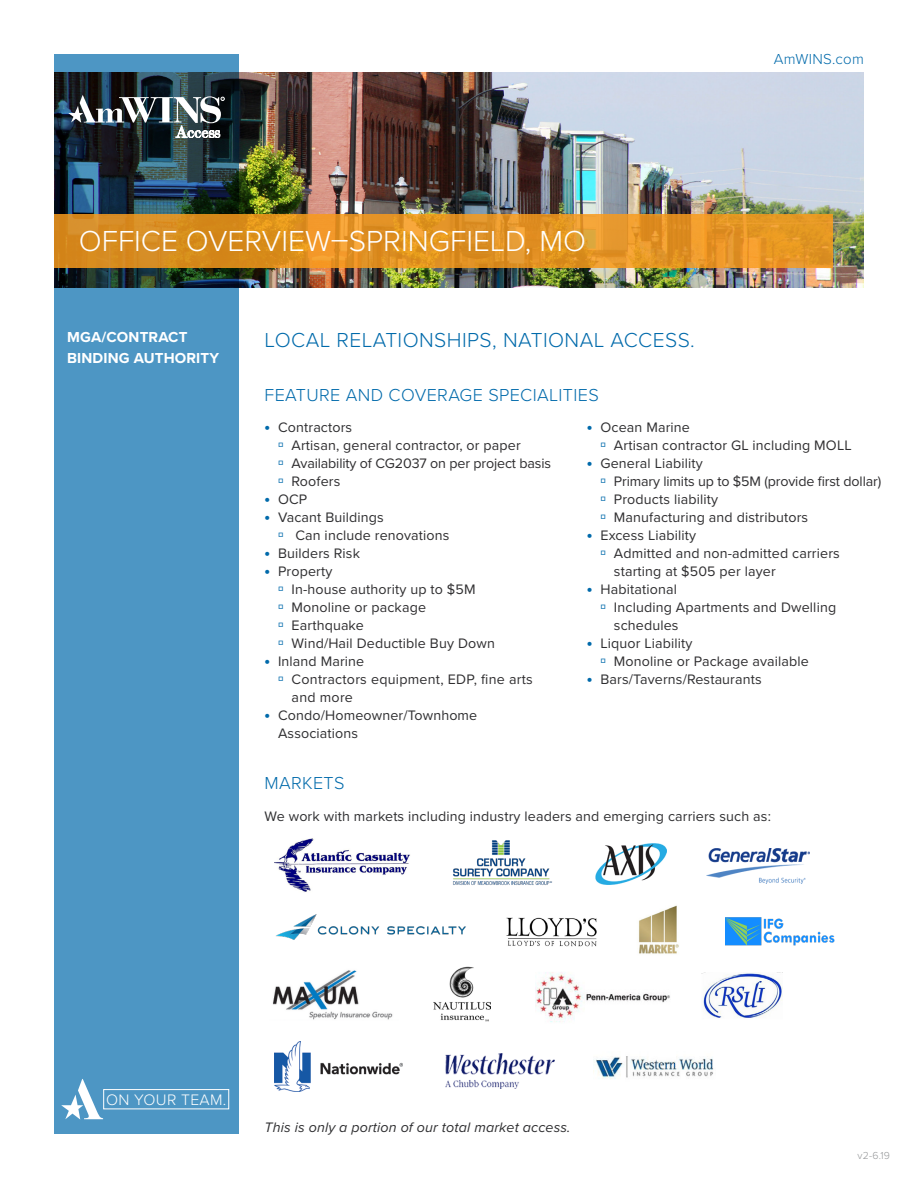
<style>
.page{position:relative;width:918px;height:1188px;background:#fff}
.page>*{position:absolute;margin:0;border:0;box-sizing:border-box;transform-origin:0 0}
.Specialty_Practice{font:300 30px "Proxima Nova";color:#fff}
.Specialty_Practice-2{font:300 21px "Proxima Nova";letter-spacing:.02em;color:#006aab}
.Specialty_Practice-3{font:300 18px "Proxima Nova";letter-spacing:.02em;color:#006aab}
.Specialty_Practice-4{font:300 15.75px "Proxima Nova";letter-spacing:.02em;color:#fff}
.Specialty_Practice-5{font:700 15px/21px "Proxima Nova";letter-spacing:.01em;color:#fff}
.Specialty_Practice-6{font:300 15px "Proxima Nova";letter-spacing:.02em;color:#006aab}
.t1{font:14.25px/18px "Proxima Nova";letter-spacing:.01em;color:#2f2e30}
.Specialty_Practice-7{font:14.25px/18px "Proxima Nova";letter-spacing:.01em;color:#2f2f31}
.t2{font:14.25px "Proxima Nova";letter-spacing:-.01em;color:#2f2e30}
.Specialty_Practice-8{font:italic 14.25px "Proxima Nova";letter-spacing:.01em;color:#2f2f31}
.Specialty_Practice-9{font:300 10.5px "Proxima Nova";color:#949698}
.s1{font-family:"Museo Sans 300";color:#006aab}
.s2{color:#006aab}
</style>
<div class="page">
<img style="left:239px;top:73px;width:625px;height:214px">
<svg style="left:54px;top:54px;width:185px;height:1080px;background:#4689b2"></svg>
<img style="left:68px;top:95px;width:156px;height:43px">
<div style="left:103px;top:1089px;width:126px;height:20px;border:1px solid #fff"></div>
<svg style="left:61px;top:1079px;width:42px;height:41px"></svg>
<svg style="left:54px;top:214px;width:779px;height:53px;background:#e09223"></svg>
<img style="left:274px;top:838px;width:136px;height:54px">
<img style="left:453px;top:840px;width:99px;height:45px">
<img style="left:276px;top:914px;width:190px;height:26px">
<img style="left:506px;top:917px;width:91px;height:30px">
<img style="left:639px;top:905px;width:40px;height:49px">
<img style="left:434px;top:966px;width:57px;height:56px">
<img style="left:535px;top:972px;width:135px;height:50px">
<img style="left:702px;top:972px;width:81px;height:46px">
<img style="left:274px;top:1041px;width:128px;height:50px">
<img style="left:445px;top:1054px;width:109px;height:34px">
<img style="left:593px;top:1056px;width:121px;height:23px">
<img style="left:272px;top:970px;width:121px;height:50px">
<img style="left:596px;top:844px;width:70px;height:40px">
<img style="left:725px;top:917px;width:109px;height:28px">
<img style="left:706px;top:848px;width:103px;height:35px">
<p class="Specialty_Practice" style="left:79px;top:219px;width:509px">OFFICE OVERVIEW–SPRINGFIELD, MO</p>
<p class="Specialty_Practice-6" style="left:774px;top:48px;width:92px">AmWINS.com</p>
<p class="Specialty_Practice-5" style="left:67px;top:326px;width:153px">MGA/CONTRACT<br>BINDING AUTHORITY</p>
<p class="Specialty_Practice-2" style="left:265px;top:324px;width:432px">LOCAL RELATIONSHIPS, NATIONAL ACCESS.</p>
<p class="Specialty_Practice-3" style="left:265px;top:381px;width:336px">FEATURE AND COVERAGE SPECIALITIES</p>
<p class="Specialty_Practice-7" style="left:265px;top:418px;width:89px"><span class="s1">•</span> Contractors</p>
<p class="t1" style="left:278px;top:436px;width:244px"><span class="s2">→</span> Artisan, general contractor, or paper</p>
<p class="t2" style="left:278px;top:453px;width:274px"><span class="s2">→</span> Availability of CG2037 on per project basis</p>
<p class="t1" style="left:278px;top:472px;width:64px"><span class="s2">→</span> Roofers</p>
<p class="Specialty_Practice-7" style="left:265px;top:490px;width:44px"><span class="s1">•</span> OCP</p>
<p class="Specialty_Practice-7" style="left:265px;top:508px;width:121px"><span class="s1">•</span> Vacant Buildings</p>
<p class="t1" style="left:278px;top:526px;width:173px"><span class="s2">→</span> Can include renovations</p>
<p class="Specialty_Practice-7" style="left:265px;top:544px;width:97px"><span class="s1">•</span> Builders Risk</p>
<p class="Specialty_Practice-7" style="left:265px;top:562px;width:69px"><span class="s1">•</span> Property</p>
<p class="t1" style="left:278px;top:580px;width:199px"><span class="s2">→</span> In-house authority up to $5M</p>
<p class="t1" style="left:278px;top:598px;width:150px"><span class="s2">→</span> Monoline or package</p>
<p class="t1" style="left:278px;top:616px;width:87px"><span class="s2">→</span> Earthquake</p>
<p class="t1" style="left:278px;top:634px;width:218px"><span class="s2">→</span> Wind/Hail Deductible Buy Down</p>
<p class="Specialty_Practice-7" style="left:265px;top:652px;width:101px"><span class="s1">•</span> Inland Marine</p>
<p class="t1" style="left:292px;top:670px;width:243px;text-indent:-14px"><span class="s2">→</span> Contractors equipment, EDP, fine arts and more</p>
<p class="Specialty_Practice-7" style="left:278px;top:706px;width:201px;text-indent:-14px"><span class="s1">•</span> Condo/Homeowner/Townhome<br>Associations</p>
<p class="Specialty_Practice-7" style="left:587px;top:418px;width:104px"><span class="s1">•</span> Ocean Marine</p>
<p class="t1" style="left:600px;top:436px;width:253px"><span class="s2">→</span> Artisan contractor GL including MOLL</p>
<p class="Specialty_Practice-7" style="left:587px;top:454px;width:117px"><span class="s1">•</span> General Liability</p>
<p class="t2" style="left:600px;top:471px;width:282px"><span class="s2">→</span> Primary limits up to $5M (provide first dollar)</p>
<p class="t1" style="left:600px;top:490px;width:119px"><span class="s2">→</span> Products liability</p>
<p class="t1" style="left:600px;top:508px;width:209px"><span class="s2">→</span> Manufacturing and distributors</p>
<p class="Specialty_Practice-7" style="left:587px;top:526px;width:111px"><span class="s1">•</span> Excess Liability</p>
<p class="t1" style="left:614px;top:544px;width:227px;text-indent:-14px"><span class="s2">→</span> Admitted and non-admitted carriers starting at $505 per layer</p>
<p class="Specialty_Practice-7" style="left:587px;top:580px;width:91px"><span class="s1">•</span> Habitational</p>
<p class="t1" style="left:614px;top:598px;width:224px;text-indent:-14px"><span class="s2">→</span> Including Apartments and Dwelling schedules</p>
<p class="Specialty_Practice-7" style="left:587px;top:634px;width:107px"><span class="s1">•</span> Liquor Liability</p>
<p class="t1" style="left:600px;top:652px;width:210px"><span class="s2">→</span> Monoline or Package available</p>
<p class="Specialty_Practice-7" style="left:587px;top:670px;width:176px"><span class="s1">•</span> Bars/Taverns/Restaurants</p>
<p class="Specialty_Practice-3" style="left:265px;top:770px;width:81px">MARKETS</p>
<p class="Specialty_Practice-7" style="left:265px;top:806px;width:508px">We work with markets including industry leaders and emerging carriers such as:</p>
<p class="Specialty_Practice-4" style="left:106px;top:1088px;width:122px">ON YOUR TEAM.</p>
<p class="Specialty_Practice-8" style="left:265px;top:1117px;width:307px">This is only a portion of our total market access.</p>
<p class="Specialty_Practice-9" style="left:857px;top:1148px;width:34px">v2-6.19</p>
</div>
